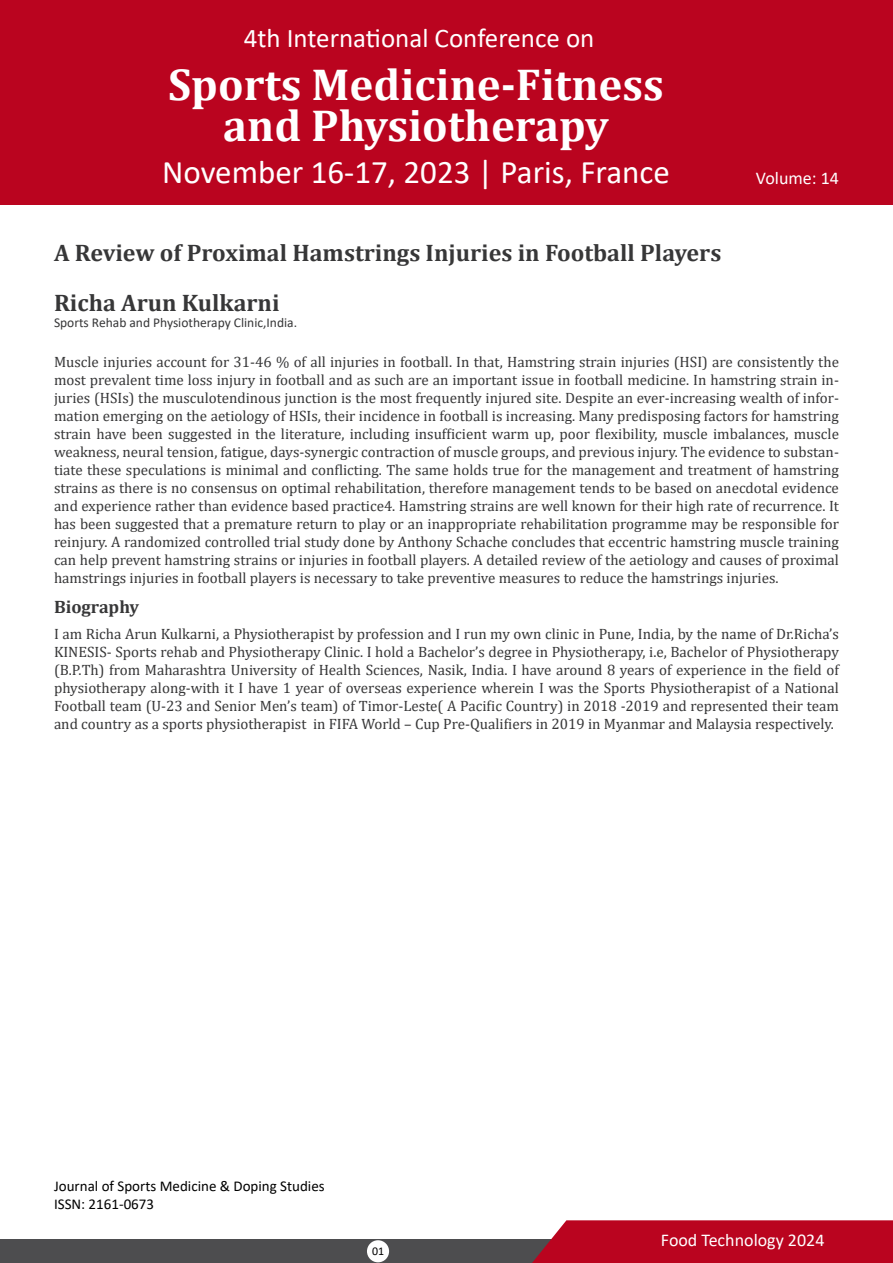
<style>
.page{position:relative;width:893px;height:1263px;background:#fff}
.page>*{position:absolute;margin:0;border:0;box-sizing:border-box;transform-origin:0 0}
.t1{font:700 45px/40.5px "Cambria";color:#fff;text-align:center}
.t2{font:33px "Calibri";color:#fff}
.t3{font:27px "Calibri";color:#fff}
.t4{font:700 24px/50.1px "Cambria";color:#373738}
.t5{font:18px "Calibri";color:#fff}
.t6{font:700 18px "Cambria";color:#373738}
.t7{font:15px/18px "Cambria";color:#373738;text-align:justify}
.t8{font:15px/18px "Calibri";color:#000}
.t9{font:13.5px "Calibri";color:#373738}
.t10{font:11.85px "Calibri";color:#000}
</style>
<div class="page">
<div style="left:0;top:1239px;width:591px;height:24px;background:#4d4d4f"></div>
<div style="left:0;top:0;width:893px;height:204px;background:#ba041f"></div>
<svg style="left:532px;top:1220px;width:361px;height:43px;background:#bb0f28"></svg>
<div style="left:367px;top:1240px;width:22px;height:22px;background:#fff;border-radius:50%"></div>
<h3 class="t3" style="left:244px;top:19px;width:352px">4th International Conference on</h3>
<h1 class="t1" style="left:168px;top:63px;width:497px">Sports Medicine-Fitness and Physiotherapy</h1>
<h2 class="t2" style="left:162px;top:149px;width:509px">November 16-17, 2023 | Paris, France</h2>
<p class="t5" style="left:756px;top:166px;width:85px">Volume: 14</p>
<h3 class="t4" style="left:54px;top:227px;width:669px">A Review of Proximal Hamstrings Injuries in Football Players<br>Richa Arun Kulkarni</h3>
<p class="t9" style="left:54px;top:313px;width:245px">Sports Rehab and Physiotherapy Clinic,India.</p>
<p class="t7" style="left:54px;top:352px;width:786px">Muscle injuries account for 31-46 % of all injuries in football. In that, Hamstring strain injuries (HSI) are consistently the most prevalent time loss injury in football and as such are an important issue in football medicine. In hamstring strain in&shy;juries (HSIs) the musculotendinous junction is the most frequently injured site. Despite an ever-increasing wealth of infor&shy;mation emerging on the aetiology of HSIs, their incidence in football is increasing. Many predisposing factors for hamstring strain have been suggested in the literature, including insufficient warm up, poor flexibility, muscle imbalances, muscle weakness, neural tension, fatigue, days-synergic contraction of muscle groups, and previous injury. The evidence to substan&shy;tiate these speculations is minimal and conflicting. The same holds true for the management and treatment of hamstring strains as there is no consensus on optimal rehabilitation, therefore management tends to be based on anecdotal evidence and experience rather than evidence based practice4. Hamstring strains are well known for their high rate of recurrence. It has been suggested that a premature return to play or an inappropriate rehabilitation programme may be responsible for reinjury. A randomized controlled trial study done by Anthony Schache concludes that eccentric hamstring muscle training can help prevent hamstring strains or injuries in football players. A detailed review of the aetiology and causes of proximal hamstrings injuries in football players is necessary to take preventive measures to reduce the hamstrings injuries.</p>
<p class="t6" style="left:54px;top:594px;width:87px">Biography</p>
<p class="t7" style="left:54px;top:625px;width:786px">I am Richa Arun Kulkarni, a Physiotherapist by profession and I run my own clinic in Pune, India, by the name of Dr.Richa’s KINESIS- Sports rehab and Physiotherapy Clinic. I hold a Bachelor’s degree in Physiotherapy, i.e, Bachelor of Physiotherapy (B.P.Th) from Maharashtra University of Health Sciences, Nasik, India. I have around 8 years of experience in the field of physiotherapy along-with it I have 1 year of overseas experience wherein I was the Sports Physiotherapist of a National Football team (U-23 and Senior Men’s team) of Timor-Leste( A Pacific Country) in 2018 -2019 and represented their team and country as a sports physiotherapist in FIFA World – Cup Pre-Qualifiers in 2019 in Myanmar and Malaysia respectively.</p>
<p class="t8" style="left:54px;top:1176px;width:272px">Journal of Sports Medicine &amp; Doping Studies<br>ISSN: 2161-0673</p>
<p class="t10" style="left:372px;top:1243px;width:14px">01</p>
<p class="t5" style="left:661px;top:1228px;width:165px">Food Technology 2024</p>
</div>
